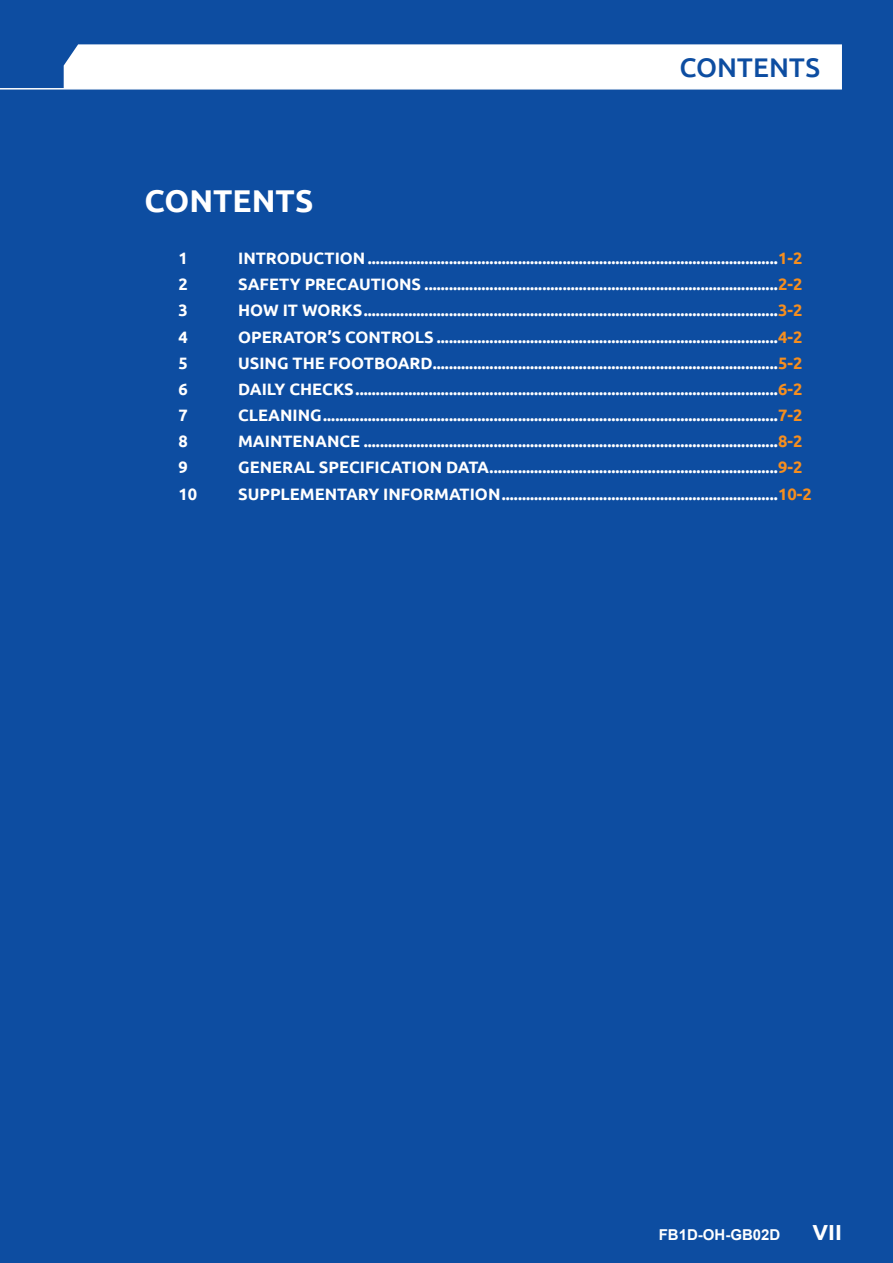
<style>
.page{position:relative;width:893px;height:1263px;background:#0d4da1}
.page>*{position:absolute;margin:0;border:0;box-sizing:border-box;transform-origin:0 0}
.t1{font:700 31.5px "Ubuntu";letter-spacing:-.005em;color:#fff}
.t2{font:500 27px "Ubuntu";letter-spacing:.005em;color:#0d4da1}
.t3{font:700 21.75px "Ubuntu";color:#fff}
.t4{font:700 16.5px "Ubuntu";color:#fff}
.t5{font:700 15px "Arial";color:#fff}
.s1{color:#f68e1e}
</style>
<div class="page">
<div style="left:64px;top:44px;width:778px;height:44px;background:#fff"></div>
<hr style="left:0;top:88px;width:842px;height:2px;background:#fff">
<h1 class="t1" style="left:145px;top:181px;width:170px">CONTENTS</h1>
<h2 class="t2" style="left:679px;top:50px;width:142px">CONTENTS</h2>
<p class="t4" style="left:179px;top:248px;width:38px">1 I</p>
<p class="t4" style="left:243px;top:248px;width:561px">NTRODUCTI ON.....................................................................................................<span class="s1">1-2</span></p>
<p class="t4" style="left:179px;top:274px;width:11px">2</p>
<p class="t4" style="left:238px;top:274px;width:566px">SAFETY PRECAUTI ONS .......................................................................................<span class="s1">2-2</span></p>
<p class="t4" style="left:179px;top:300px;width:11px">3</p>
<p class="t4" style="left:238px;top:300px;width:566px">HOW I T WORKS......................................................................................................<span class="s1">3-2</span></p>
<p class="t4" style="left:179px;top:327px;width:11px">4</p>
<p class="t4" style="left:238px;top:327px;width:566px">OPERATOR’S CONTROLS ....................................................................................<span class="s1">4-2</span></p>
<p class="t4" style="left:179px;top:353px;width:11px">5</p>
<p class="t4" style="left:238px;top:353px;width:566px">USI NG THE FOOTBOARD.....................................................................................<span class="s1">5-2</span></p>
<p class="t4" style="left:179px;top:379px;width:11px">6</p>
<p class="t4" style="left:238px;top:379px;width:566px">DAI LY CHECKS........................................................................................................<span class="s1">6-2</span></p>
<p class="t4" style="left:179px;top:405px;width:11px">7</p>
<p class="t4" style="left:238px;top:405px;width:566px">CLEANI NG................................................................................................................<span class="s1">7-2</span></p>
<p class="t4" style="left:179px;top:431px;width:11px">8</p>
<p class="t4" style="left:238px;top:431px;width:566px">MAI NTENANCE ......................................................................................................<span class="s1">8-2</span></p>
<p class="t4" style="left:179px;top:457px;width:11px">9</p>
<p class="t4" style="left:238px;top:457px;width:566px">GENERAL SPECI FI CATI ON DATA.......................................................................<span class="s1">9-2</span></p>
<p class="t4" style="left:179px;top:484px;width:20px">10</p>
<p class="t4" style="left:238px;top:484px;width:575px">SUPPLEMENTARY I NFORMATI ON....................................................................<span class="s1">10-2</span></p>
<p class="t5" style="left:659px;top:1224px;width:123px">FB1D-OH-GB02D</p>
<h3 class="t3" style="left:812px;top:1219px;width:31px">vii</h3>
</div>
